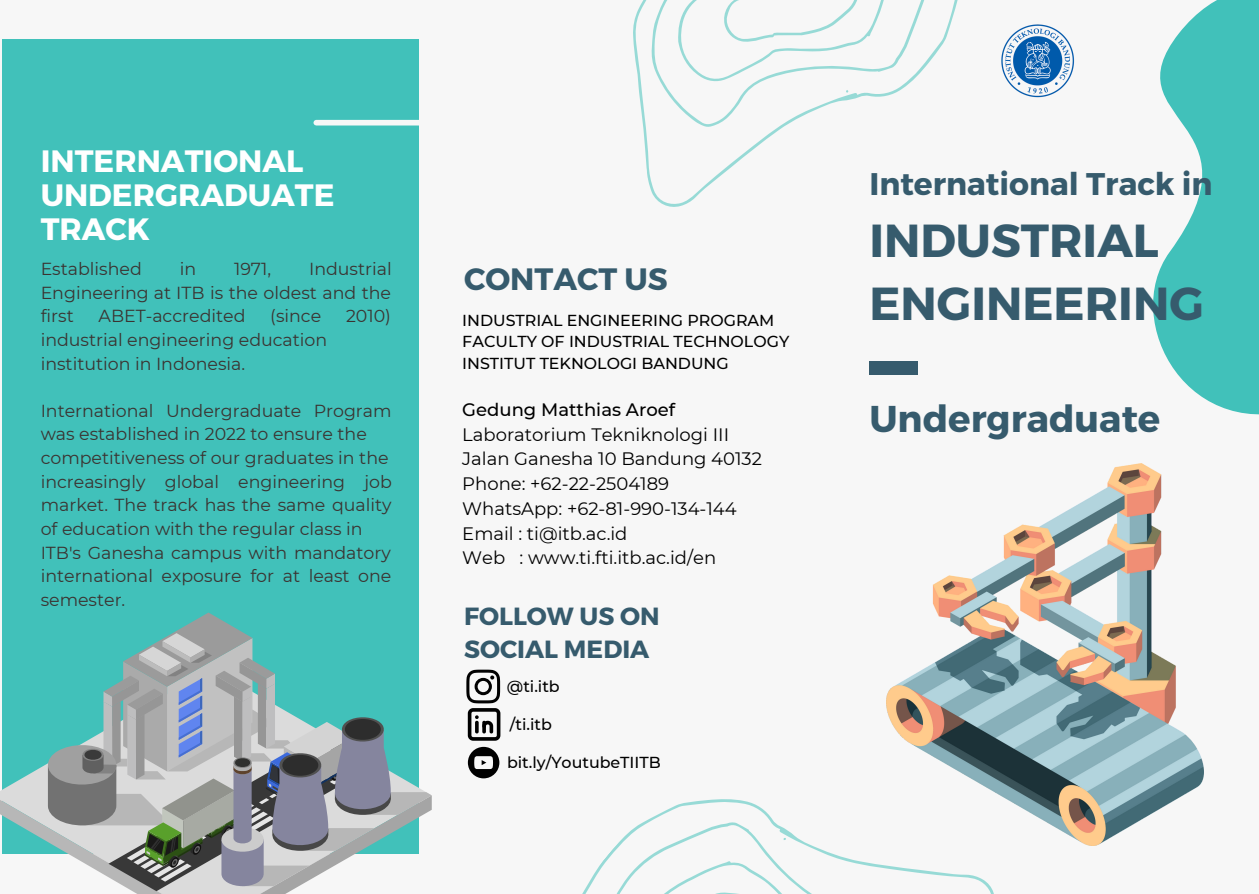
<style>
.page{position:relative;width:1259px;height:894px;background:#fff}
.page>*{position:absolute;margin:0;border:0;box-sizing:border-box;transform-origin:0 0}
.t1{font:700 46.2px/63px "Montserrat";color:#365b6d}
.t2{font:700 37.2px "Montserrat";color:#365b6d}
.t3{font:700 31.2px "Montserrat";color:#365b6d}
.t4{font:700 30.9px/33.9px "Montserrat";color:#fff}
.t5{font:700 30.9px "Montserrat";color:#365b6d}
.t6{font:700 24.9px/33.8px "Montserrat";color:#365b6d}
.t7{font:18px/24.8px "Montserrat";color:#000}
.t8{font:500 18px "Montserrat";color:#000}
.t9{font:17.4px/23.5px "Montserrat";color:#3b3331}
.t10{font:500 15.9px/21.3px "Montserrat";color:#000}
</style>
<div class="page">
<div style="left:0;top:0;width:1258px;height:893px;background:#f7f7f7"></div>
<svg style="left:1034px;top:0;width:224px;height:415px"></svg>
<svg style="left:633px;top:0;width:325px;height:207px"></svg>
<div style="left:3px;top:39px;width:416px;height:814px;background:#41c1ba"></div>
<svg style="left:583px;top:799px;width:411px;height:94px"></svg>
<div style="left:316px;top:120px;width:110px;height:5px;background:#f7f7f7"></div>
<div style="left:869px;top:361px;width:49px;height:13px;background:#365b6d"></div>
<img style="left:886px;top:463px;width:317px;height:381px">
<img style="left:1001px;top:23px;width:73px;height:74px">
<svg style="left:468px;top:746px;width:31px;height:32px"></svg>
<svg style="left:466px;top:669px;width:34px;height:71px"></svg>
<svg style="left:0;top:612px;width:432px;height:281px"></svg>
<h3 class="t4" style="left:41px;top:143px;width:295px">INTERNATIONAL<br>UNDERGRADUATE<br>TRACK</h3>
<p class="t9" style="left:41px;top:257px;width:103px">Established</p>
<p class="t9" style="left:180px;top:257px;width:18px">in</p>
<p class="t9" style="left:234px;top:257px;width:39px">1971,</p>
<p class="t9" style="left:41px;top:257px;width:352px;text-align:justify;text-indent:268px">Industrial Engineering at ITB is the oldest and the first</p>
<p class="t9" style="left:99px;top:304px;width:148px">ABET-accredited</p>
<p class="t9" style="left:270px;top:304px;width:52px">(since</p>
<p class="t9" style="left:346px;top:304px;width:46px">2010)</p>
<p class="t9" style="left:41px;top:328px;width:288px">industrial engineering education institution in Indonesia.</p>
<p class="t9" style="left:41px;top:398px;width:353px">International Undergraduate Program was established in 2022 to ensure the competitiveness of our graduates in the increasingly global engineering job market. The track has the same quality of education with the regular class in ITB's Ganesha campus with mandatory international exposure for at least one semester.</p>
<h3 class="t5" style="left:464px;top:258px;width:205px">CONTACT US</h3>
<p class="t10" style="left:462px;top:309px;width:328px">INDUSTRIAL ENGINEERING PROGRAM<br>FACULTY OF INDUSTRIAL TECHNOLOGY<br>INSTITUT TEKNOLOGI BANDUNG</p>
<p class="t8" style="left:462px;top:398px;width:214px">Gedung Matthias Aroef</p>
<p class="t7" style="left:462px;top:421px;width:301px">Laboratorium Tekniknologi III<br>Jalan Ganesha 10 Bandung 40132<br>Phone: +62-22-2504189<br>WhatsApp: +62-81-990-134-144<br>Email : ti@itb.ac.id<br>Web : www.ti.fti.itb.ac.id/en</p>
<h3 class="t6" style="left:464px;top:597px;width:197px">FOLLOW US ON<br>SOCIAL MEDIA</h3>
<p class="t10" style="left:507px;top:675px;width:54px">@ti.itb</p>
<p class="t10" style="left:510px;top:713px;width:44px">/ti.itb</p>
<p class="t10" style="left:507px;top:751px;width:155px">bit.ly/YoutubeTIITB</p>
<h3 class="t3" style="left:869px;top:163px;width:345px">International Track in</h3>
<h1 class="t1" style="left:869px;top:207px;width:336px">INDUSTRIAL<br>ENGINEERING</h1>
<h2 class="t2" style="left:869px;top:395px;width:292px">Undergraduate</h2>
</div>
